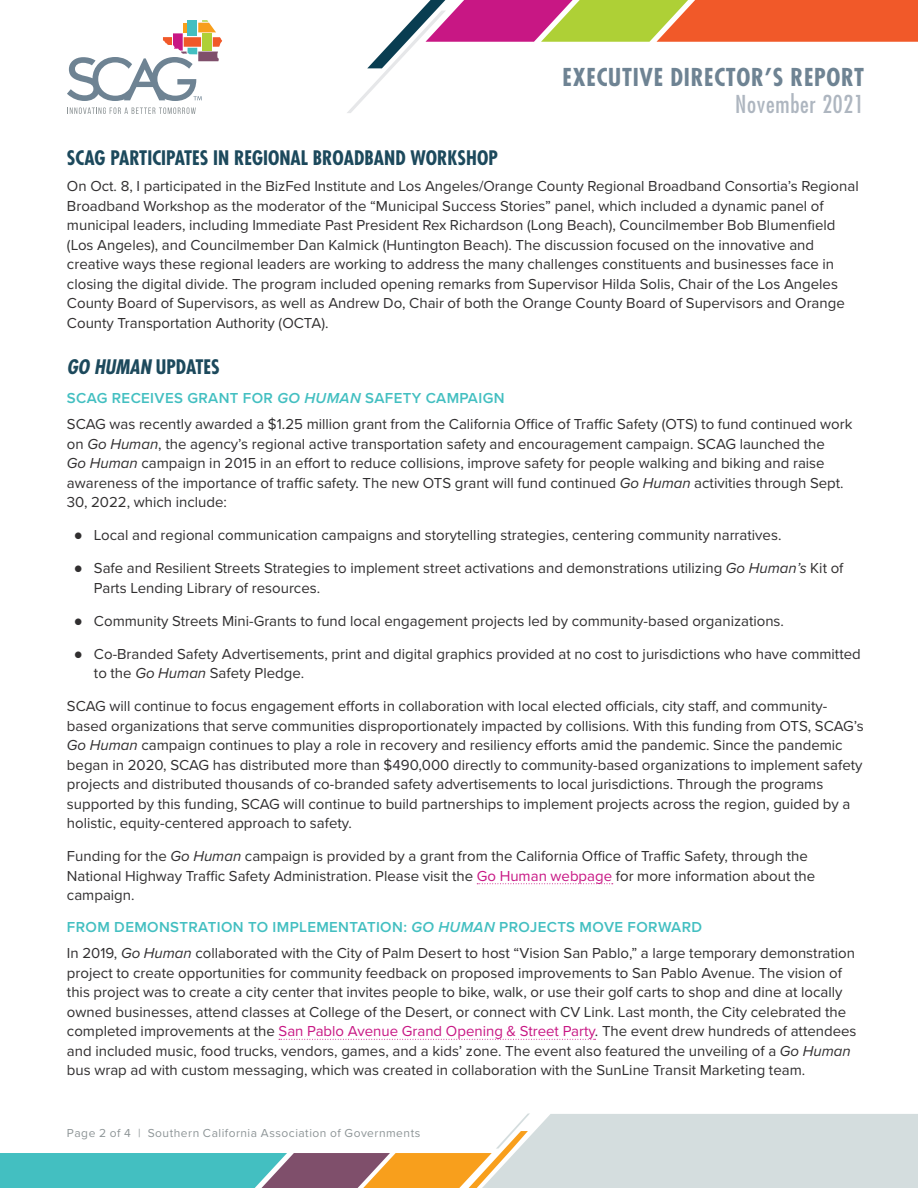
<style>
.page{position:relative;width:918px;height:1188px;background:#fff}
.page>*{position:absolute;margin:0;border:0;box-sizing:border-box;transform-origin:0 0}
.t1{font:700 condensed 24px "Futura Std";letter-spacing:.03em;color:#6e8393}
.t2{font:condensed 24px "Futura Std";letter-spacing:.03em;color:#aeb6c0}
.Heading{font:700 condensed 19.5px "Futura Std";color:#1c495c}
.Heading-2{font:italic 700 condensed 19.5px "Futura Std";color:#1c495c}
.Body_Text{font:15px/19.5px "Proxima Nova";color:#312f30}
.Body_Text_2{font:600 15px "Proxima Nova";letter-spacing:.025em;color:#43bfc1}
.t3{font:12px "Proxima Nova";letter-spacing:.04em;color:#8e9597}
.s1{font-style:normal}
.s2{font-style:italic}
.s3{font-family:"Calibri"}
.s4{color:#c81784}
</style>
<div class="page">
<svg style="left:0;top:1113px;width:918px;height:75px"></svg>
<svg style="left:347px;top:0;width:571px;height:113px"></svg>
<svg style="left:67px;top:107px;width:129px;height:7px"></svg>
<svg style="left:67px;top:20px;width:155px;height:81px"></svg>
<svg style="left:477px;top:883px;width:136px;height:1px"></svg>
<svg style="left:279px;top:1039px;width:317px;height:1px"></svg>
<h1 class="t1" style="left:563px;top:62px;width:303px">EXECUTIVE DIRECTOR’S REPORT</h1>
<h1 class="t2" style="left:735px;top:90px;width:130px">November 2021</h1>
<p class="Heading" style="left:67px;top:145px;width:432px">SCAG PARTICIPATES IN REGIONAL BROADBAND WORKSHOP</p>
<p class="Body_Text" style="left:67px;top:176px;width:793px">On Oct. 8, I participated in the BizFed Institute and Los Angeles/Orange County Regional Broadband Consortia’s Regional Broadband Workshop as the moderator of the “Municipal Success Stories” panel, which included a dynamic panel of municipal leaders, including Immediate Past President Rex Richardson (Long Beach), Councilmember Bob Blumenfield (Los Angeles), and Councilmember Dan Kalmick (Huntington Beach). The discussion focused on the innovative and creative ways these regional leaders are working to address the many challenges constituents and businesses face in closing the digital divide. The program included opening remarks from Supervisor Hilda Solis, Chair of the Los Angeles County Board of Supervisors, as well as Andrew Do, Chair of both the Orange County Board of Supervisors and Orange County Transportation Authority (OCTA).</p>
<p class="Heading-2" style="left:67px;top:355px;width:154px">GO HUMAN <span class="s1">UPDATES</span></p>
<p class="Body_Text_2" style="left:67px;top:387px;width:439px">SCAG RECEIVES GRANT FOR <span class="s2">GO HUMAN</span> SAFETY CAMPAIGN</p>
<p class="Body_Text" style="left:67px;top:414px;width:787px">SCAG was recently awarded a $1.25 million grant from the California Office of Traffic Safety (OTS) to fund continued work on <span class="s2">Go Human</span>, the agency’s regional active transportation safety and encouragement campaign. SCAG launched the<br><span class="s2">Go Human</span> campaign in 2015 in an effort to reduce collisions, improve safety for people walking and biking and raise awareness of the importance of traffic safety. The new OTS grant will fund continued <span class="s2">Go Human</span> activities through Sept.<br>30, 2022, which include:</p>
<p class="Body_Text" style="left:74px;top:525px;width:709px"><span class="s3">●</span> Local and regional communication campaigns and storytelling strategies, centering community narratives.</p>
<p class="Body_Text" style="left:94px;top:558px;width:751px;text-indent:-20px"><span class="s3">●</span> Safe and Resilient Streets Strategies to implement street activations and demonstrations utilizing <span class="s2">Go Human’s</span> Kit of<br>Parts Lending Library of resources.</p>
<p class="Body_Text" style="left:74px;top:610px;width:712px"><span class="s3">●</span> Community Streets Mini-Grants to fund local engagement projects led by community-based organizations.</p>
<p class="Body_Text" style="left:94px;top:643px;width:768px;text-indent:-20px"><span class="s3">●</span> Co-Branded Safety Advertisements, print and digital graphics provided at no cost to jurisdictions who have committed to the <span class="s2">Go Human</span> Safety Pledge.</p>
<p class="Body_Text" style="left:67px;top:696px;width:798px">SCAG will continue to focus engagement efforts in collaboration with local elected officials, city staff, and community&shy;based organizations that serve communities disproportionately impacted by collisions. With this funding from OTS, SCAG’s <span class="s2">Go Human</span> campaign continues to play a role in recovery and resiliency efforts amid the pandemic. Since the pandemic began in 2020, SCAG has distributed more than $490,000 directly to community-based organizations to implement safety projects and distributed thousands of co-branded safety advertisements to local jurisdictions. Through the programs supported by this funding, SCAG will continue to build partnerships to implement projects across the region, guided by a holistic, equity-centered approach to safety.</p>
<p class="Body_Text" style="left:67px;top:846px;width:750px">Funding for the <span class="s2">Go Human</span> campaign is provided by a grant from the California Office of Traffic Safety, through the<br>National Highway Traffic Safety Administration. Please visit the <span class="s4">Go Human webpage</span> for more information about the campaign.</p>
<p class="Body_Text_2" style="left:67px;top:916px;width:637px">FROM DEMONSTRATION TO IMPLEMENTATION: <span class="s2">GO HUMAN</span> PROJECTS MOVE FORWARD</p>
<p class="Body_Text" style="left:67px;top:943px;width:791px">In 2019, <span class="s2">Go Human</span> collaborated with the City of Palm Desert to host “Vision San Pablo,” a large temporary demonstration project to create opportunities for community feedback on proposed improvements to San Pablo Avenue. The vision of this project was to create a city center that invites people to bike, walk, or use their golf carts to shop and dine at locally owned businesses, attend classes at College of the Desert, or connect with CV Link. Last month, the City celebrated the completed improvements at the <span class="s4">San Pablo Avenue Grand Opening &amp; Street Party</span>. The event drew hundreds of attendees and included music, food trucks, vendors, games, and a kids’ zone. The event also featured the unveiling of a <span class="s2">Go Human </span>bus wrap ad with custom messaging, which was created in collaboration with the SunLine Transit Marketing team.</p>
<p class="t3" style="left:67px;top:1124px;width:355px">Page 2 of 4 | Southern California Association of Governments</p>
</div>
